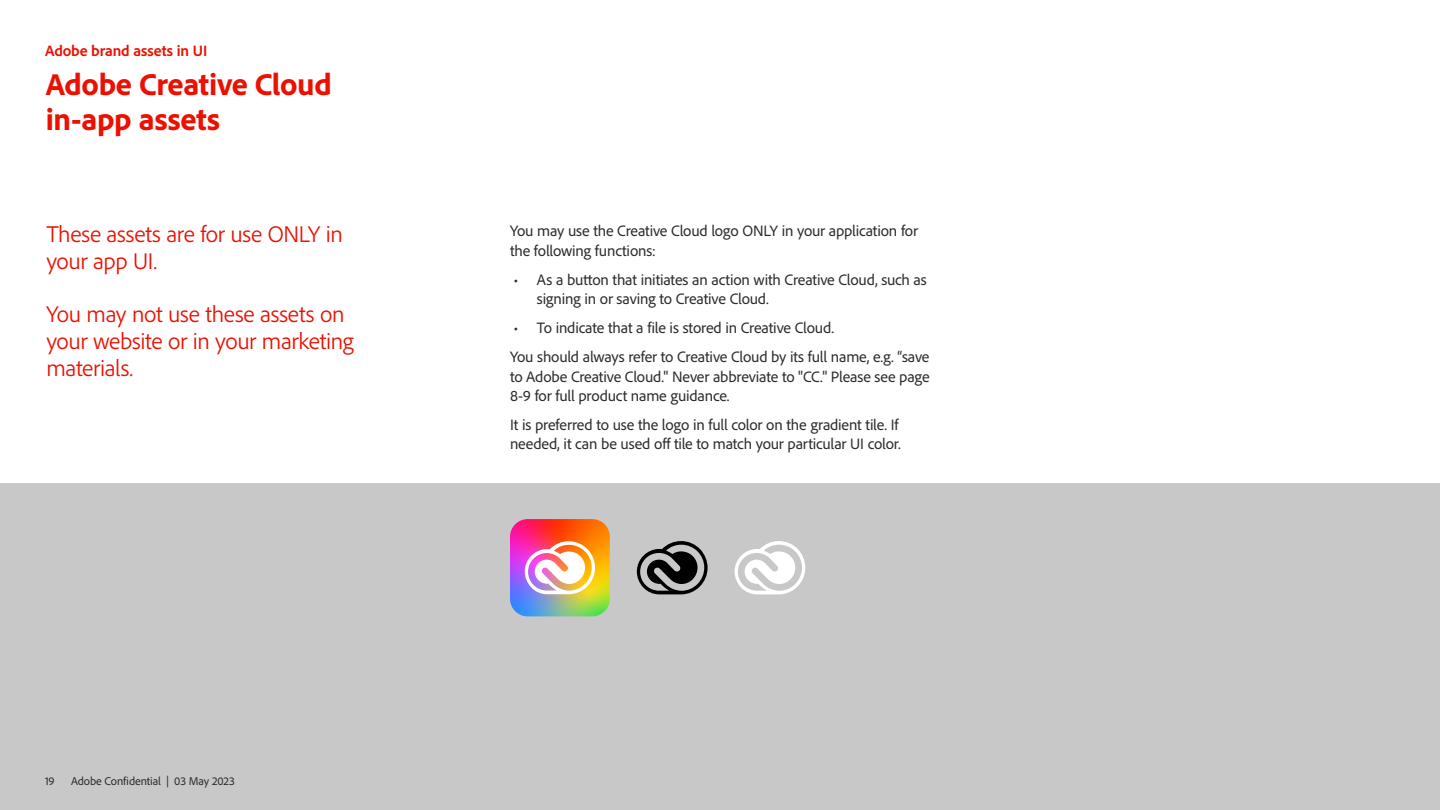
<style>
.page{position:relative;width:1440px;height:810px;background:#fff}
.page>*{position:absolute;margin:0;border:0;box-sizing:border-box;transform-origin:0 0}
.t1{font:800 31.5px/34.9px "Adobe Clean";letter-spacing:-.01em;color:#eb1000}
.t2{font:300 23.62px/27px "Adobe Clean";letter-spacing:-.015em;color:#eb1000}
.t3{font:15.75px/19.1px "Adobe Clean";letter-spacing:-.01em;color:#2c2c2c}
.t4{font:700 15.75px "Adobe Clean";letter-spacing:-.005em;color:#eb1000}
.t5{font:11.85px "Adobe Clean";letter-spacing:-.01em;color:#2c2c2c}
</style>
<div class="page">
<div style="left:0;top:483px;width:1440px;height:327px;background:#c8c8c8"></div>
<img style="left:510px;top:519px;width:100px;height:97px">
<svg style="left:637px;top:541px;width:71px;height:53px"></svg>
<svg style="left:735px;top:541px;width:70px;height:53px"></svg>
<p class="t4" style="left:45px;top:41px;width:164px">Adobe brand assets in UI</p>
<h1 class="t1" style="left:46px;top:66px;width:287px">Adobe Creative Cloud in-app assets</h1>
<h2 class="t2" style="left:46px;top:220px;width:298px">These assets are for use ONLY in your app UI.</h2>
<h2 class="t2" style="left:46px;top:300px;width:309px">You may not use these assets on your website or in your marketing materials.</h2>
<p class="t5" style="left:45px;top:773px;width:11px">19</p>
<p class="t5" style="left:71px;top:773px;width:165px">Adobe Confidential | 03 May 2023</p>
<p class="t3" style="left:510px;top:221px;width:410px">You may use the Creative Cloud logo ONLY in your application for the following functions:</p>
<p class="t3" style="left:537px;top:270px;width:391px;text-indent:-24px">• As a button that initiates an action with Creative Cloud, such as signing in or saving to Creative Cloud.</p>
<p class="t3" style="left:510px;top:313px;width:421px;line-height:29.2px">• To indicate that a file is stored in Creative Cloud.<br>You should always refer to Creative Cloud by its full name, e.g. “save</p>
<p class="t3" style="left:510px;top:366px;width:421px">to Adobe Creative Cloud." Never abbreviate to "CC." Please see page<br>8-9 for full product name guidance.</p>
<p class="t3" style="left:510px;top:415px;width:392px">It is preferred to use the logo in full color on the gradient tile. If needed, it can be used off tile to match your particular UI color.</p>
</div>
